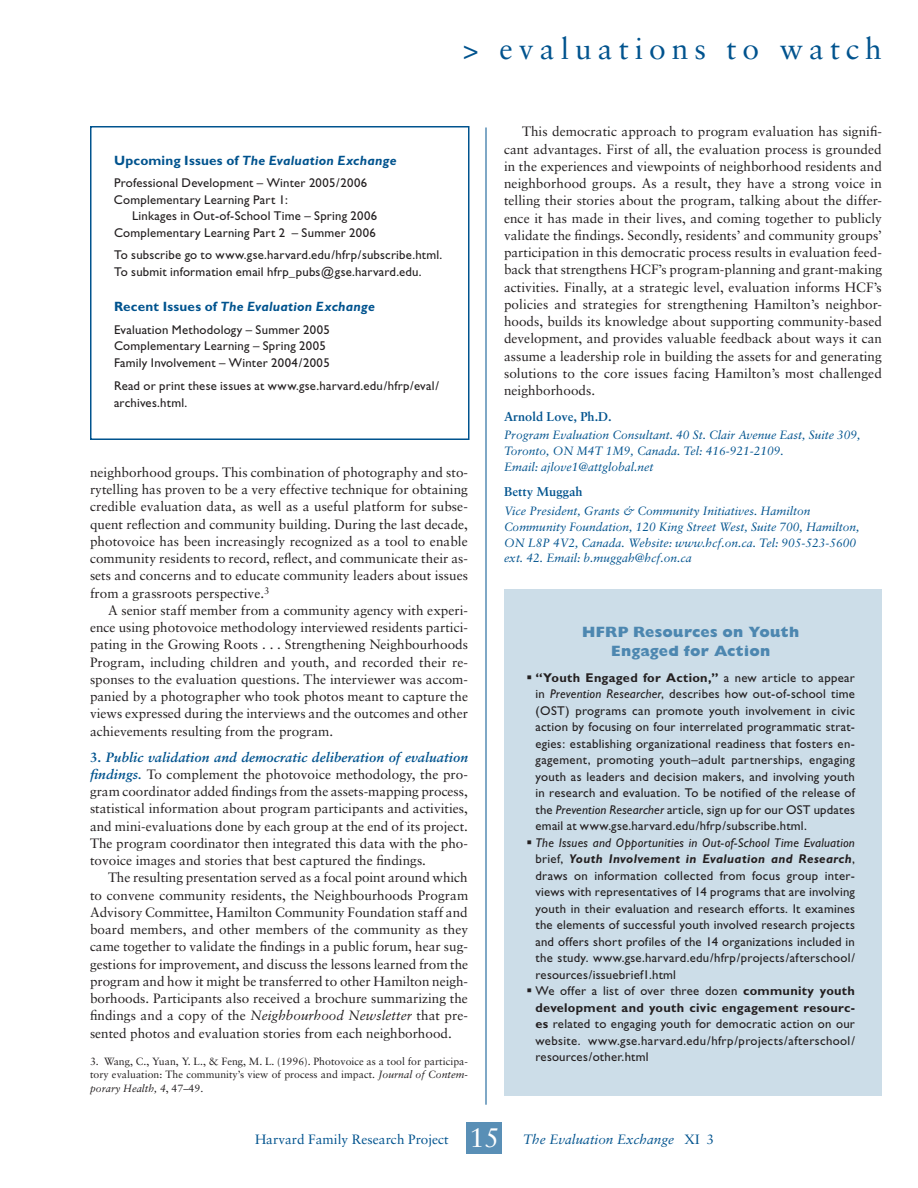
<style>
.page{position:relative;width:918px;height:1188px;background:#fff}
.page>*{position:absolute;margin:0;border:0;box-sizing:border-box;transform-origin:0 0}
.t1{font:30px "Sabon";letter-spacing:.2em;color:#00538e}
.t2{font:800 15px/19.5px "Gill Sans";letter-spacing:.015em;color:#4d87b0;text-align:center}
.t3{font:13.5px/17.2px "Sabon";color:#231f20;text-align:justify}
.t4{font:italic 700 13.5px "Gill Sans";letter-spacing:.015em;color:#00538e}
.t5{font:13.5px "Sabon";color:#00538e}
.t6{font:12.75px/16.5px "Gill Sans";letter-spacing:.015em;color:#231f20}
.t7{font:700 12.75px "Sabon";color:#00538e}
.t8{font:italic 12px/15.8px "Sabon";color:#00538e}
.t9{font:10.5px/13.5px "Sabon";color:#231f20;text-align:justify}
.s1{font-style:normal}
.s2{font-weight:700;color:#00538e}
.s3{font-weight:700;font-style:italic;color:#00538e}
.s4{font-style:italic}
.s5{font-weight:700}
.s6{font-weight:700;font-style:italic}
.s7{font-size:27px;color:#fff}
</style>
<div class="page">
<div style="left:466px;top:1122px;width:36px;height:32px;background:#598fb6"></div>
<hr style="left:486px;top:128px;width:1px;height:977px;background:#00538e">
<div style="left:90px;top:126px;width:380px;height:314px;border:2px solid #00538e"></div>
<div style="left:504px;top:590px;width:378px;height:506px;background:#ccdde8"></div>
<h1 class="t1" style="left:463px;top:31px;width:421px">&gt; evaluations to watch</h1>
<p class="t4" style="left:114px;top:152px;width:284px"><span class="s1">Upcoming I ssues of</span> The Evaluation Exchange</p>
<p class="t6" style="left:114px;top:175px;width:265px">Professional Development – Winter 2005/2006<br>Complementary Learning Part 1:<br>Linkages in Out-of-School Time – Spring 2006<br>Complementary Learning Part 2 – Summer 2006</p>
<p class="t6" style="left:114px;top:247px;width:330px">To subscribe go to www.gse.harvard.edu/hfrp/subscribe.html.<br>To submit information email hfrp_pubs@gse.harvard.edu.</p>
<p class="t4" style="left:114px;top:299px;width:262px"><span class="s1">Recent I ssues of</span> The Evaluation Exchange</p>
<p class="t6" style="left:114px;top:321px;width:217px">Evaluation Methodology – Summer 2005<br>Complementary Learning – Spring 2005<br>Family I nvolvement – Winter 2004/2005</p>
<p class="t6" style="left:114px;top:378px;width:327px">Read or print these issues at www.gse.harvard.edu/hfrp/eval/ archives.html.</p>
<p class="t3" style="left:90px;top:463px;width:380px">neighborhood groups. This combination of photography and sto&shy;rytelling has proven to be a very effective technique for obtaining credible evaluation data, as well as a useful platform for subse&shy;quent reflection and community building. During the last decade, photovoice has been increasingly recognized as a tool to enable community residents to record, reflect, and communicate their as&shy;sets and concerns and to educate community leaders about issues from a grassroots perspective.</p>
<p class="t3" style="left:90px;top:601px;width:380px;text-indent:18px">A senior staff member from a community agency with experi&shy;ence using photovoice methodology interviewed residents partici&shy;pating in the Growing Roots . . . Strengthening Neighbourhoods Program, including children and youth, and recorded their re&shy;sponses to the evaluation questions. The interviewer was accom&shy;panied by a photographer who took photos meant to capture the views expressed during the interviews and the outcomes and other achievements resulting from the program.</p>
<p class="t3" style="left:90px;top:748px;width:380px"><span class="s2">3.</span> <span class="s3">Public validation and democratic deliberation of evaluation findings.</span> To complement the photovoice methodology, the pro&shy;gram coordinator added findings from the assets-mapping process, statistical information about program participants and activities, and mini-evaluations done by each group at the end of its project.<br>The program coordinator then integrated this data with the pho&shy;tovoice images and stories that best captured the findings.</p>
<p class="t3" style="left:90px;top:869px;width:380px;text-indent:18px">The resulting presentation served as a focal point around which to convene community residents, the Neighbourhoods Program Advisory Committee, Hamilton Community Foundation staff and board members, and other members of the community as they came together to validate the findings in a public forum, hear sug&shy;gestions for improvement, and discuss the lessons learned from the program and how it might be transferred to other Hamilton neigh&shy;borhoods. Participants also received a brochure summarizing the findings and a copy of the <span class="s4">Neighbourhood Newsletter</span> that pre&shy;sented photos and evaluation stories from each neighborhood.</p>
<p class="t9" style="left:90px;top:1054px;width:380px;text-indent:6px">. Wang, C., Yuan, Y. L., &amp; Feng, M. L. (1996). Photovoice as a tool for participa&shy;tory evaluation: The community’s view of process and impact. <span class="s4">Journal of Contem&shy;porary Health, 4</span>, 47–49.</p>
<p class="t3" style="left:504px;top:123px;width:380px;text-indent:18px">This democratic approach to program evaluation has signifi&shy;cant advantages. First of all, the evaluation process is grounded in the experiences and viewpoints of neighborhood residents and neighborhood groups. As a result, they have a strong voice in telling their stories about the program, talking about the differ&shy;ence it has made in their lives, and coming together to publicly validate the findings. Secondly, residents’ and community groups’ participation in this democratic process results in evaluation feed&shy;back that strengthens HCF’s program-planning and grant-making activities. Finally, at a strategic level, evaluation informs HCF’s policies and strategies for strengthening Hamilton’s neighbor&shy;hoods, builds its knowledge about supporting community-based development, and provides valuable feedback about ways it can assume a leadership role in building the assets for and generating solutions to the core issues facing Hamilton’s most challenged neighborhoods.</p>
<p class="t7" style="left:504px;top:408px;width:109px">Arnold Love, Ph.D.</p>
<p class="t8" style="left:504px;top:427px;width:358px">Program Evaluation Consultant. 40 St. Clair Avenue East, Suite 309,<br>Toronto, ON M4T 1M9, Canada. Tel: 416-921-2109.<br>Email: ajlove1@attglobal.net</p>
<p class="t7" style="left:504px;top:484px;width:80px">Betty Muggah</p>
<p class="t8" style="left:504px;top:503px;width:357px">Vice President, Grants &amp; Community Initiatives. Hamilton Community Foundation, 120 King Street West, Suite 700, Hamilton, ON L8P 4V2, Canada. Website: www.hcf.on.ca. Tel: 905-523-5600 ext. 42. Email: b.muggah@hcf.on.ca</p>
<p class="t2" style="left:582px;top:622px;width:218px">HFRP Resources on Youth<br>Engaged for Action</p>
<p class="t6" style="left:535px;top:669px;width:321px;text-align:justify;text-indent:-9px">▪ <span class="s5">“Youth E ngaged for Action,”</span> a new article to appear in <span class="s4">Prevention Researcher</span>, describes how out-of-school time (OST) programs can promote youth involvement in civic action by focusing on four interrelated programmatic strat&shy;egies: establishing organizational readiness that fosters en&shy;gagement, promoting youth–adult partnerships, engaging youth as leaders and decision makers, and involving youth in research and evaluation. To be notified of the release of the <span class="s4">Prevention Researcher</span> article, sign up for our OST updates email at www.gse.harvard.edu/hfrp/subscribe.html.</p>
<p class="t6" style="left:536px;top:834px;width:321px;text-align:justify;text-indent:-9px">▪ <span class="s4">The Issues and Opportunities in Out-of-School Time Evaluation </span>brief, <span class="s6">Youth Involvement in Evaluation and Research</span>, draws on information collected from focus group inter&shy;views with representatives of 14 programs that are involving youth in their evaluation and research efforts. It examines the elements of successful youth involved research projects and offers short profiles of the 14 organizations included in the study. www.gse.harvard.edu/hfrp/projects/afterschool/ resources/issuebrief1.html</p>
<p class="t6" style="left:536px;top:983px;width:321px;text-align:justify;text-indent:-9px">▪ We offer a list of over three dozen <span class="s5">community youth development and youth civic engagement resourc&shy;es</span> related to engaging youth for democratic action on our website. www.gse.harvard.edu/hfrp/projects/afterschool/ resources/other.html</p>
<p class="t5" style="left:255px;top:1132px;width:460px">Harvard Family Research Project <span class="s7">15</span> <span class="s4">The Evaluation Exchange</span> XI 3</p>
</div>
